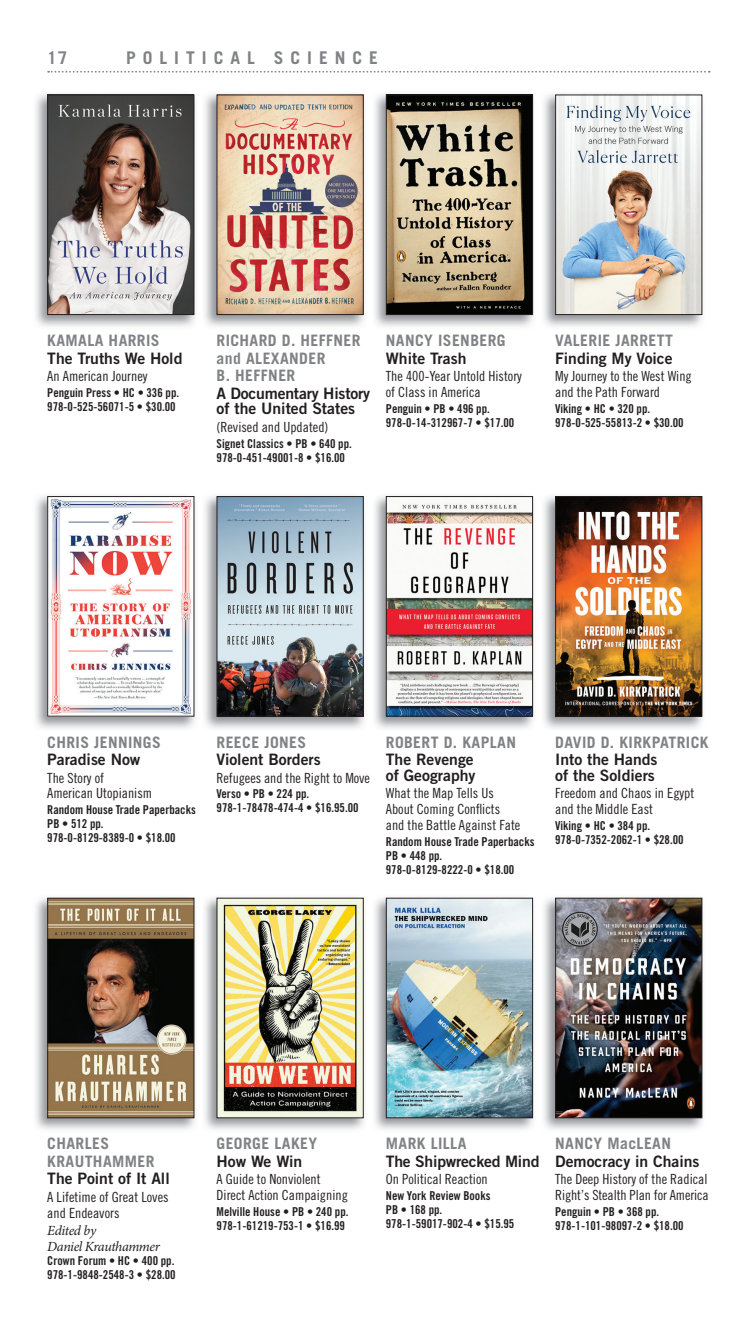
<style>
.page{position:relative;width:756px;height:1323px;background:#fff}
.page>*{position:absolute;margin:0;border:0;box-sizing:border-box;transform-origin:0 0}
.t1{font:700 17.5px "Trade Gothic LT Pro";letter-spacing:.4em;color:#808285}
.t2{font:15.75px/15.8px "Trade Gothic LT Pro Bd 2";color:#231f20}
.t3{font:700 15.75px/17.5px "Trade Gothic LT Pro";letter-spacing:.025em;color:#808285}
.t4{font:14px/15.8px "Trade Gothic LT Pro Cn 18";color:#231f20}
.t5{font:italic 14px/15.8px "Minion Pro";letter-spacing:-.035em;color:#231f20}
.t6{font:12.25px/14px "Trade Gothic LT Pro Bd Cn 20";color:#231f20}
</style>
<div class="page">
<svg style="left:48px;top:71px;width:662px;height:2px"></svg>
<img style="left:205px;top:496px;width:159px;height:233px">
<img style="left:219px;top:498px;width:143px;height:217px">
<div style="left:217px;top:496px;width:147px;height:221px;border:1px solid #231f20"></div>
<img style="left:544px;top:94px;width:159px;height:233px">
<img style="left:557px;top:96px;width:143px;height:217px">
<div style="left:555px;top:94px;width:147px;height:221px;border:1px solid #231f20"></div>
<img style="left:36px;top:897px;width:159px;height:233px">
<img style="left:49px;top:900px;width:143px;height:216px">
<div style="left:47px;top:898px;width:147px;height:220px;border:1px solid #231f20"></div>
<img style="left:375px;top:94px;width:159px;height:233px">
<img style="left:388px;top:96px;width:143px;height:217px">
<div style="left:386px;top:94px;width:147px;height:221px;border:1px solid #231f20"></div>
<img style="left:375px;top:496px;width:159px;height:233px">
<img style="left:388px;top:498px;width:143px;height:217px">
<div style="left:386px;top:496px;width:147px;height:221px;border:1px solid #231f20"></div>
<img style="left:36px;top:496px;width:159px;height:233px">
<img style="left:49px;top:498px;width:143px;height:217px">
<div style="left:47px;top:496px;width:147px;height:221px;border:1px solid #231f20"></div>
<img style="left:36px;top:94px;width:159px;height:233px">
<img style="left:49px;top:96px;width:143px;height:217px">
<div style="left:47px;top:94px;width:147px;height:221px;border:1px solid #231f20"></div>
<img style="left:205px;top:94px;width:159px;height:233px">
<img style="left:219px;top:96px;width:143px;height:217px">
<div style="left:217px;top:94px;width:147px;height:221px;border:1px solid #231f20"></div>
<img style="left:375px;top:897px;width:159px;height:233px">
<img style="left:388px;top:900px;width:143px;height:216px">
<div style="left:386px;top:898px;width:147px;height:220px;border:1px solid #231f20"></div>
<img style="left:205px;top:897px;width:159px;height:233px">
<img style="left:219px;top:900px;width:143px;height:216px">
<div style="left:217px;top:898px;width:147px;height:220px;border:1px solid #231f20"></div>
<img style="left:544px;top:496px;width:159px;height:233px">
<img style="left:557px;top:498px;width:143px;height:217px">
<div style="left:555px;top:496px;width:147px;height:221px;border:1px solid #231f20"></div>
<img style="left:544px;top:897px;width:159px;height:233px">
<img style="left:557px;top:900px;width:143px;height:216px">
<div style="left:555px;top:898px;width:147px;height:220px;border:1px solid #231f20"></div>
<h1 class="t1" style="left:47px;top:47px;width:22px">17</h1>
<h1 class="t1" style="left:126px;top:47px;width:254px">POLITICAL SCIENCE</h1>
<p class="t3" style="left:47px;top:331px;width:114px">KAMALA HARRIS</p>
<p class="t2" style="left:47px;top:350px;width:137px">The Truths We Hold</p>
<p class="t4" style="left:47px;top:368px;width:102px">An American Journey</p>
<p class="t6" style="left:47px;top:385px;width:133px">Penguin Press • HC • 336 pp.<br>978-0-525-56071-5 • $30.00</p>
<p class="t3" style="left:217px;top:331px;width:146px">RICHARD D. HEFFNER and ALEXANDER<br>B. HEFFNER</p>
<p class="t2" style="left:217px;top:385px;width:155px">A Documentary History of the United States</p>
<p class="t4" style="left:217px;top:419px;width:113px">(Revised and Updated)</p>
<p class="t6" style="left:217px;top:436px;width:137px">Signet Classics • PB • 640 pp.<br>978-0-451-49001-8 • $16.00</p>
<p class="t3" style="left:386px;top:331px;width:121px">NANCY ISENBERG</p>
<p class="t2" style="left:386px;top:350px;width:82px">White Trash</p>
<p class="t4" style="left:386px;top:368px;width:138px">The 400-Year Untold History of Class in America</p>
<p class="t6" style="left:386px;top:401px;width:130px">Penguin • PB • 496 pp.<br>978-0-14-312967-7 • $17.00</p>
<p class="t3" style="left:555px;top:331px;width:119px">VALERIE JARRETT</p>
<p class="t2" style="left:555px;top:350px;width:119px">Finding My Voice</p>
<p class="t4" style="left:555px;top:368px;width:138px">My Journey to the West Wing and the Path Forward</p>
<p class="t6" style="left:555px;top:401px;width:130px">Viking • HC • 320 pp.<br>978-0-525-55813-2 • $30.00</p>
<p class="t3" style="left:47px;top:733px;width:115px">CHRIS JENNINGS</p>
<p class="t2" style="left:47px;top:751px;width:95px">Paradise Now</p>
<p class="t4" style="left:47px;top:770px;width:106px">The Story of<br>American Utopianism</p>
<p class="t6" style="left:47px;top:803px;width:150px">Random House Trade Paperbacks<br>PB • 512 pp.<br>978-0-8129-8389-0 • $18.00</p>
<p class="t3" style="left:217px;top:733px;width:91px">REECE JONES</p>
<p class="t2" style="left:217px;top:751px;width:106px">Violent Borders</p>
<p class="t4" style="left:217px;top:770px;width:155px">Refugees and the Right to Move</p>
<p class="t6" style="left:217px;top:787px;width:144px">Verso • PB • 224 pp.<br>978-1-78478-474-4 • $16.95.00</p>
<p class="t3" style="left:386px;top:733px;width:132px">ROBERT D. KAPLAN</p>
<p class="t2" style="left:386px;top:751px;width:91px">The Revenge of Geography</p>
<p class="t4" style="left:386px;top:785px;width:136px">What the Map Tells Us<br>About Coming Conflicts and the Battle Against Fate</p>
<p class="t6" style="left:386px;top:834px;width:150px">Random House Trade Paperbacks<br>PB • 448 pp.<br>978-0-8129-8222-0 • $18.00</p>
<p class="t3" style="left:555px;top:733px;width:155px">DAVID D. KIRKPATRICK</p>
<p class="t2" style="left:555px;top:751px;width:104px">Into the Hands of the Soldiers</p>
<p class="t4" style="left:555px;top:785px;width:141px">Freedom and Chaos in Egypt and the Middle East</p>
<p class="t6" style="left:555px;top:818px;width:130px">Viking • HC • 384 pp.<br>978-0-7352-2062-1 • $28.00</p>
<p class="t3" style="left:47px;top:1135px;width:109px">CHARLES<br>KRAUTHAMMER</p>
<p class="t2" style="left:47px;top:1171px;width:124px">The Point of It All</p>
<p class="t4" style="left:47px;top:1189px;width:123px">A Lifetime of Great Loves and Endeavors</p>
<p class="t5" style="left:47px;top:1223px;width:114px">Edited by<br>Daniel Krauthammer</p>
<p class="t6" style="left:47px;top:1253px;width:130px">Crown Forum • HC • 400 pp.<br>978-1-9848-2548-3 • $28.00</p>
<p class="t3" style="left:217px;top:1135px;width:102px">GEORGE LAKEY</p>
<p class="t2" style="left:217px;top:1153px;width:87px">How We Win</p>
<p class="t4" style="left:217px;top:1171px;width:133px">A Guide to Nonviolent<br>Direct Action Campaigning</p>
<p class="t6" style="left:217px;top:1204px;width:133px">Melville House • PB • 240 pp.<br>978-1-61219-753-1 • $16.99</p>
<p class="t3" style="left:386px;top:1135px;width:82px">MARK LILLA</p>
<p class="t2" style="left:386px;top:1153px;width:155px">The Shipwrecked Mind</p>
<p class="t4" style="left:386px;top:1171px;width:103px">On Political Reaction</p>
<p class="t6" style="left:386px;top:1189px;width:130px">New York Review Books<br>PB • 168 pp.<br>978-1-59017-902-4 • $15.95</p>
<p class="t3" style="left:555px;top:1135px;width:117px">NANCY MacLEAN</p>
<p class="t2" style="left:555px;top:1153px;width:146px">Democracy in Chains</p>
<p class="t4" style="left:555px;top:1171px;width:155px">The Deep History of the Radical<br>Right’s Stealth Plan for America</p>
<p class="t6" style="left:555px;top:1204px;width:130px">Penguin • PB • 368 pp.<br>978-1-101-98097-2 • $18.00</p>
</div>
